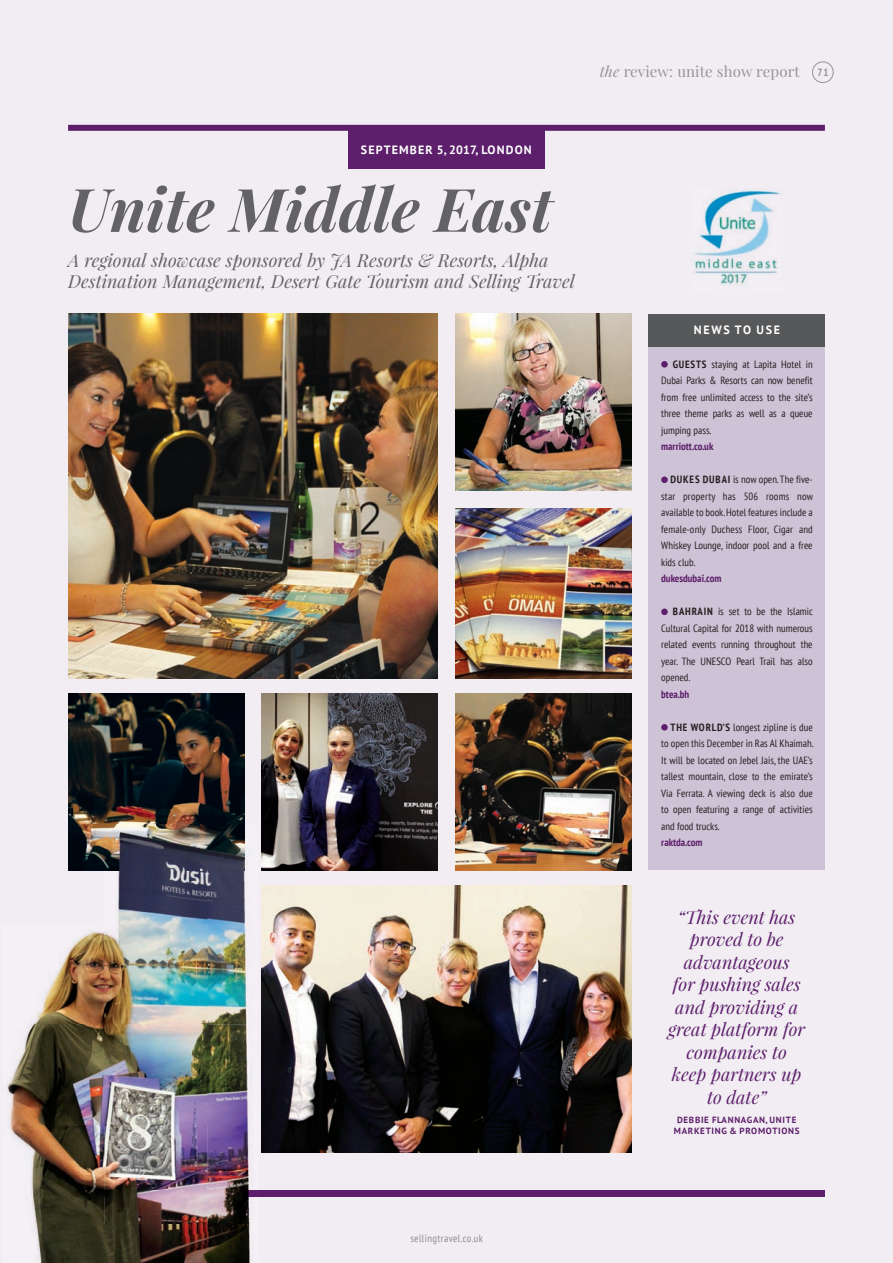
<style>
.page{position:relative;width:893px;height:1263px;background:#f1edf3}
.page>*{position:absolute;margin:0;border:0;box-sizing:border-box;transform-origin:0 0}
.t1{font:italic 700 60px "Playfair Display";color:#636366}
.t2{font:italic 18px/22.5px "Playfair Display";color:#5d1f6b;text-align:center}
.t3{font:italic 18px/21px "Playfair Display";color:#636366}
.t4{font:15px "Playfair Display";letter-spacing:.01em;color:#939598}
.t5{font:700 12px "PT Sans";letter-spacing:.095em;color:#fff}
.t6{font:700 12px "PT Sans";letter-spacing:.145em;color:#fff}
.t7{font:condensed 10.5px/16.5px "PT Sans";color:#231f20}
.t8{font:condensed 10.5px "PT Sans";letter-spacing:.04em;color:#8c8b92}
.t9{font:700 9px/10.8px "PT Sans";letter-spacing:.08em;color:#5d1f6b;text-align:center}
.s1{font-style:italic}
.s2{font-family:"PT Sans";font-weight:700;font-stretch:condensed;font-size:10.5px}
.s3{font-weight:700}
.s4{font-weight:700;color:#5d1f6b}
</style>
<div class="page">
<div style="left:68px;top:1190px;width:757px;height:6px;background:#5d1f6b"></div>
<div style="left:68px;top:125px;width:757px;height:6px;background:#5d1f6b"></div>
<div style="left:812px;top:62px;width:21px;height:21px;border:1px solid #939598;border-radius:50%"></div>
<img style="left:68px;top:314px;width:370px;height:364px">
<img style="left:68px;top:694px;width:177px;height:176px">
<img style="left:262px;top:886px;width:369px;height:266px">
<img style="left:262px;top:694px;width:176px;height:176px">
<img style="left:455px;top:508px;width:176px;height:170px">
<img style="left:694px;top:190px;width:87px;height:95px">
<img style="left:455px;top:314px;width:176px;height:176px">
<div style="left:348px;top:130px;width:197px;height:39px;background:#5d1f6b"></div>
<div style="left:648px;top:342px;width:177px;height:528px;background:#cec2d6"></div>
<div style="left:661px;top:361px;width:7px;height:7px;background:#5d1f6b;border-radius:50%"></div>
<div style="left:661px;top:476px;width:7px;height:7px;background:#5d1f6b;border-radius:50%"></div>
<div style="left:661px;top:608px;width:7px;height:7px;background:#5d1f6b;border-radius:50%"></div>
<div style="left:661px;top:724px;width:7px;height:7px;background:#5d1f6b;border-radius:50%"></div>
<div style="left:648px;top:314px;width:177px;height:32px;background:#57585a"></div>
<img style="left:7px;top:824px;width:98px;height:401px">
<img style="left:105px;top:870px;width:102px;height:355px">
<img style="left:207px;top:824px;width:52px;height:401px">
<img style="left:35px;top:1225px;width:215px;height:38px">
<img style="left:68px;top:1190px;width:191px;height:6px">
<img style="left:455px;top:694px;width:176px;height:176px">
<p class="t4" style="left:600px;top:62px;width:230px"><span class="s1">the</span> review: unite show report <span class="s2">71</span></p>
<p class="t5" style="left:361px;top:142px;width:172px">SEPTEMBER 5, 2017, LONDON</p>
<p class="t1" style="left:68px;top:168px;width:486px">Unite Middle East</p>
<p class="t3" style="left:68px;top:249px;width:508px">A regional showcase sponsored by JA Resorts &amp; Resorts, Alpha<br>Destination Management, Desert Gate Tourism and Selling Travel</p>
<p class="t6" style="left:694px;top:322px;width:88px">NEWS TO USE</p>
<p class="t7" style="left:661px;top:355px;width:153px;text-indent:12px"><span class="s3">GUESTS</span> staying at Lapita Hotel in<br>Dubai Parks &amp; Resorts can now benefit from free unlimited access to the site’s three theme parks as well as a queue jumping pass.<br><span class="s4">marriott.co.uk</span></p>
<p class="t7" style="left:661px;top:471px;width:153px;text-indent:9px"><span class="s3">DUKES DUBAI</span> is now open. The five&shy;star property has 506 rooms now available to book. Hotel features include a female-only Duchess Floor, Cigar and<br>Whiskey Lounge, indoor pool and a free kids club.<br><span class="s4">dukesdubai.com</span></p>
<p class="t7" style="left:661px;top:603px;width:153px;text-indent:12px"><span class="s3">BAHRAIN</span> is set to be the Islamic<br>Cultural Capital for 2018 with numerous related events running throughout the year. The UNESCO Pearl Trail has also opened.<br><span class="s4">btea.bh</span></p>
<p class="t7" style="left:661px;top:718px;width:154px;text-indent:9px"><span class="s3">THE WORLD’S</span> longest zipline is due to open this December in Ras Al Khaimah.<br>It will be located on Jebel Jais, the UAE’s tallest mountain, close to the emirate’s<br>Via Ferrata. A viewing deck is also due to open featuring a range of activities and food trucks.<br><span class="s4">raktda.com</span></p>
<p class="t2" style="left:668px;top:905px;width:139px">“This event has proved to be advantageous<br>for pushing sales and providing a great platform for companies to keep partners up to date”</p>
<p class="t9" style="left:674px;top:1114px;width:127px">DEBBIE FLANNAGAN, UNITE<br>MARKETING &amp; PROMOTIONS</p>
<p class="t8" style="left:410px;top:1232px;width:74px">sellingtravel.co.uk</p>
</div>
